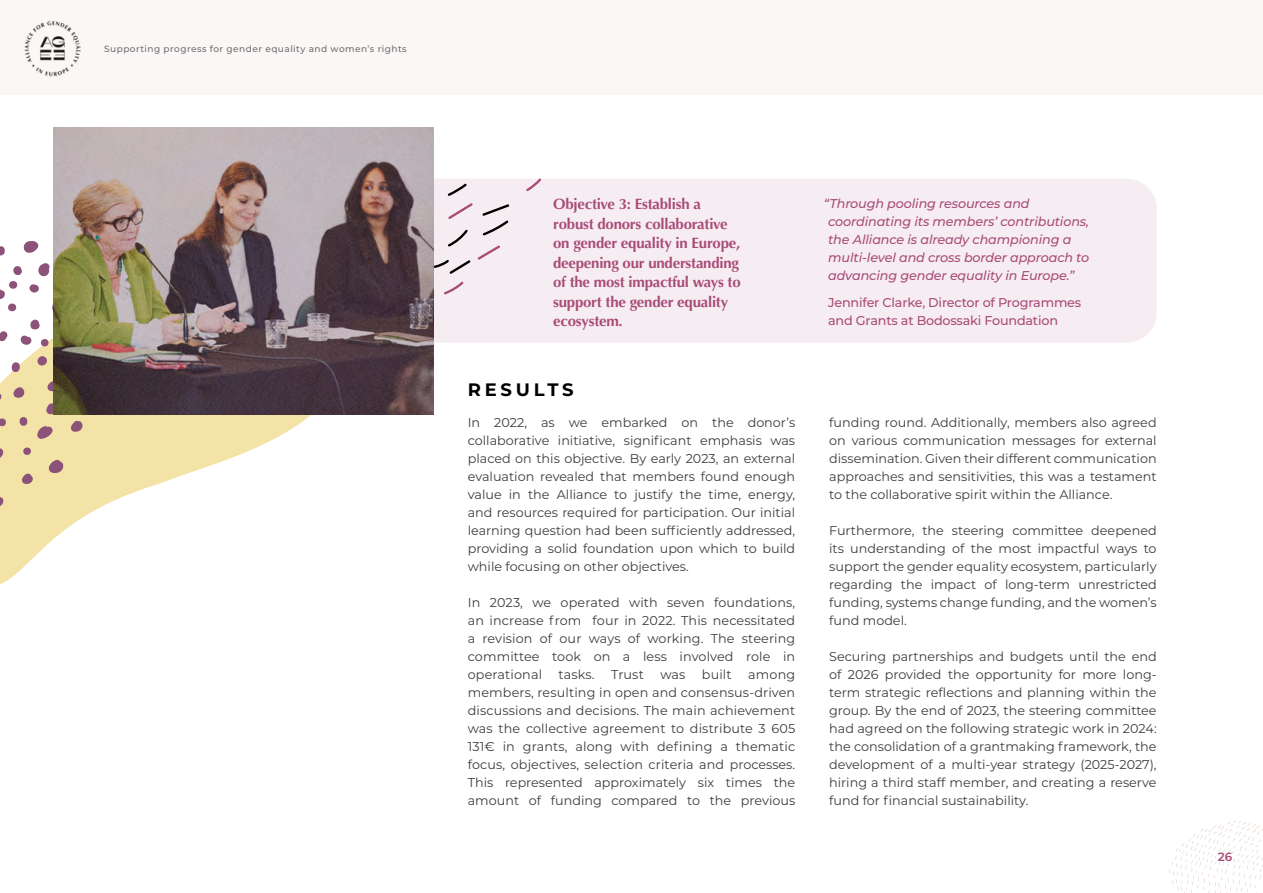
<style>
.page{position:relative;width:1263px;height:893px;background:#fff}
.page>*{position:absolute;margin:0;border:0;box-sizing:border-box;transform-origin:0 0}
.t1{font:700 18px "Montserrat";letter-spacing:.21em;color:#000}
.t2{font:700 15px/19.5px "Optima";letter-spacing:-.015em;color:#a94c77}
.t3{font:12.75px/18px "Montserrat";color:#3c3c3b;text-align:justify}
.t4{font:italic 500 12.75px/18px "Montserrat";letter-spacing:-.01em;color:#a94c77}
.t5{font:500 12.75px/18px "Montserrat";letter-spacing:-.015em;color:#a94c77}
.t6{font:600 12px "Montserrat Alternates";color:#a94c77}
.t7{font:500 9px "Montserrat";letter-spacing:.05em;color:#706f6f}
</style>
<div class="page">
<svg style="left:1169px;top:820px;width:94px;height:73px"></svg>
<div style="left:0;top:0;width:1263px;height:95px;background:#fbf7f6"></div>
<img style="left:25px;top:20px;width:56px;height:56px">
<svg style="left:0;top:189px;width:311px;height:396px"></svg>
<svg style="left:0;top:448px;width:3px;height:11px"></svg>
<svg style="left:0;top:241px;width:100px;height:198px"></svg>
<svg style="left:23px;top:446px;width:8px;height:10px"></svg>
<svg style="left:49px;top:460px;width:14px;height:13px"></svg>
<svg style="left:22px;top:474px;width:11px;height:10px"></svg>
<svg style="left:0;top:497px;width:3px;height:10px"></svg>
<div style="left:347px;top:179px;width:810px;height:164px;background:#f6edf2;border-radius:30px"></div>
<img style="left:54px;top:128px;width:380px;height:287px">
<svg style="left:444px;top:282px;width:19px;height:13px"></svg>
<svg style="left:448px;top:230px;width:20px;height:17px"></svg>
<svg style="left:448px;top:203px;width:25px;height:16px"></svg>
<svg style="left:434px;top:260px;width:36px;height:14px"></svg>
<svg style="left:448px;top:184px;width:19px;height:12px"></svg>
<svg style="left:482px;top:204px;width:27px;height:32px"></svg>
<svg style="left:478px;top:246px;width:22px;height:14px"></svg>
<svg style="left:526px;top:179px;width:15px;height:12px"></svg>
<p class="t7" style="left:104px;top:42px;width:304px">Supporting progress for gender equality and women’s rights</p>
<p class="t2" style="left:553px;top:195px;width:189px">Objective 3: Establish a robust donors collaborative on gender equality in Europe, deepening our understanding of the most impactful ways to support the gender equality ecosystem.</p>
<p class="t4" style="left:828px;top:194px;width:263px;text-indent:-4px">“Through pooling resources and coordinating its members’ contributions, the Alliance is already championing a multi-level and cross border approach to advancing gender equality in Europe.”</p>
<p class="t5" style="left:828px;top:293px;width:255px">Jennifer Clarke, Director of Programmes and Grants at Bodossaki Foundation</p>
<h1 class="t1" style="left:468px;top:376px;width:107px">RESULTS</h1>
<p class="t3" style="left:468px;top:413px;width:329px">In 2022, as we embarked on the donor’s collaborative initiative, significant emphasis was placed on this objective. By early 2023, an external evaluation revealed that members found enough value in the Alliance to justify the time, energy, and resources required for participation. Our initial learning question had been sufficiently addressed, providing a solid foundation upon which to build while focusing on other objectives.</p>
<p class="t3" style="left:468px;top:593px;width:329px">In 2023, we operated with seven foundations, an increase from four in 2022. This necessitated a revision of our ways of working. The steering committee took on a less involved role in operational</p>
<p class="t3" style="left:559px;top:665px;width:37px">tasks.</p>
<p class="t3" style="left:611px;top:665px;width:34px">Trust</p>
<p class="t3" style="left:660px;top:665px;width:27px">was</p>
<p class="t3" style="left:702px;top:665px;width:31px">built</p>
<p class="t3" style="left:468px;top:665px;width:329px;text-indent:280px">among members, resulting in open and consensus-driven discussions and decisions. The main achievement was the collective agreement to distribute 3 605<br>131€ in grants, along with defining a thematic focus, objectives, selection criteria and processes.<br>This represented approximately six times the amount of funding compared to the previous</p>
<p class="t3" style="left:829px;top:413px;width:329px">funding round. Additionally, members also agreed on various communication messages for external dissemination. Given their different communication approaches and sensitivities, this was a testament to the collaborative spirit within the Alliance.</p>
<p class="t3" style="left:829px;top:521px;width:329px">Furthermore, the steering committee deepened its understanding of the most impactful ways to support the gender equality ecosystem, particularly regarding the impact of long-term unrestricted funding, systems change funding, and the women’s fund model.</p>
<p class="t3" style="left:829px;top:647px;width:329px">Securing partnerships and budgets until the end of 2026 provided the opportunity for more long&shy;term strategic reflections and planning within the group. By the end of 2023, the steering committee had agreed on the following strategic work in 2024: the consolidation of a grantmaking framework, the development of a multi-year strategy (2025-2027), hiring a third staff member, and creating a reserve fund for financial sustainability.</p>
<p class="t6" style="left:1218px;top:848px;width:16px">26</p>
</div>
